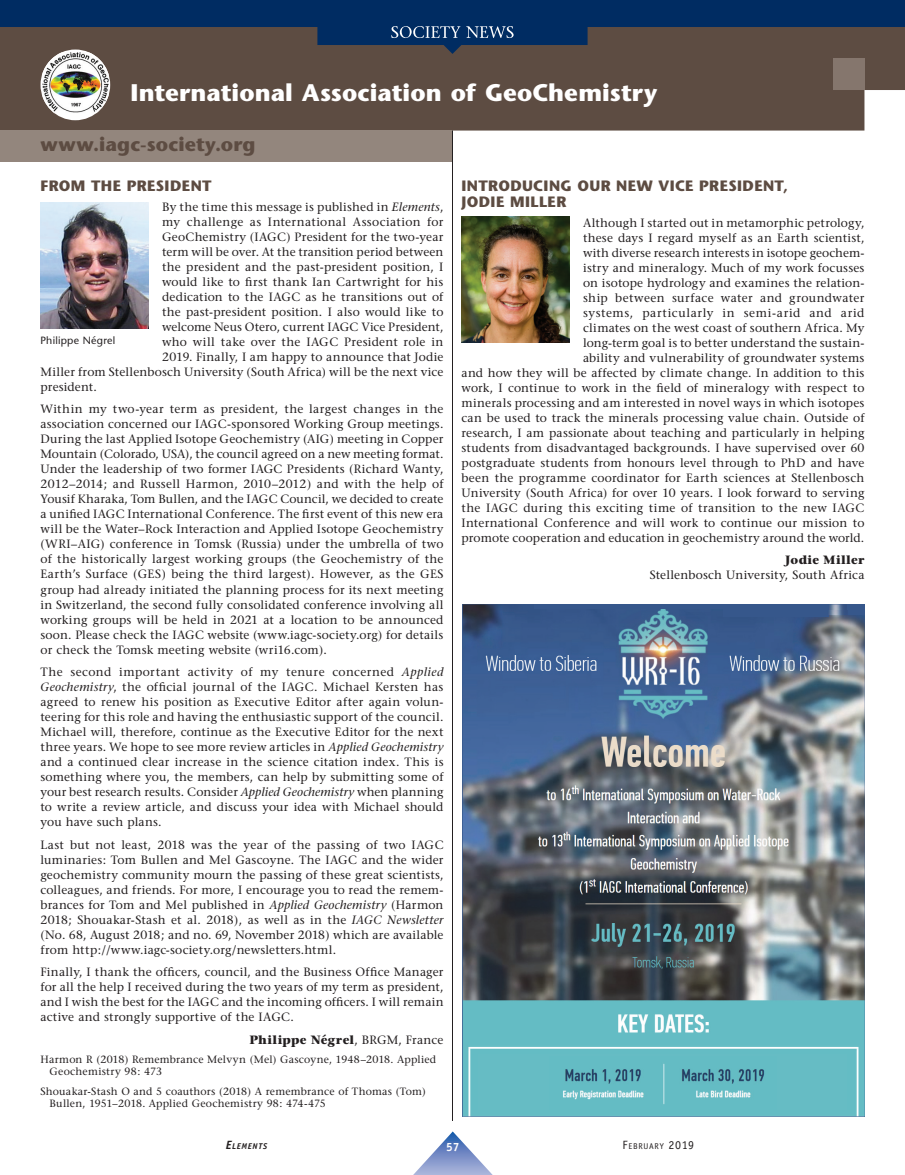
<style>
.page{position:relative;width:905px;height:1175px;background:#fff}
.page>*{position:absolute;margin:0;border:0;box-sizing:border-box;transform-origin:0 0}
.t1{font:700 24px "Stone Sans";color:#fff}
.t2{font:700 19.5px "Stone Sans";letter-spacing:.005em;color:#5d4c42}
.t3{font:700 15px/15.8px "Stone Sans";letter-spacing:.025em;color:#5d4c42}
.t4{font:12px/15px "Stone Serif";letter-spacing:.015em;color:#231f20;text-align:justify}
.t5{font:700 12px "Stone Serif";letter-spacing:.025em;color:#231f20}
.t6{font:700 12px "Officina Sans";color:#fcfcfc}
.t7{font:10.5px/12px "Stone Serif";letter-spacing:.02em;color:#231f20}
.t8{font:10.5px "Stone Sans";letter-spacing:.02em;color:#231f20}
.t9{font:8.4px "Officina Sans";letter-spacing:.08em;color:#231f20}
.t10{font:italic 700 8.4px "Officina Sans";letter-spacing:.08em;color:#231f20}
.s1{font-style:italic}
.s2{font-weight:400}
.s3{font-size:12px}
</style>
<div class="page">
<div style="left:0;top:54px;width:904px;height:76px;background:#5d4c42"></div>
<div style="left:0;top:130px;width:452px;height:32px;background:#93867d"></div>
<div style="left:832px;top:58px;width:32px;height:32px;background:#85766d"></div>
<div style="left:41px;top:49px;width:69px;height:71px;background:#fff;border-radius:50%"></div>
<img style="left:42px;top:54px;width:66px;height:59px">
<hr style="left:452px;top:130px;width:1px;height:990px;background:#231f20">
<img style="left:40px;top:203px;width:108px;height:126px">
<img style="left:461px;top:217px;width:108px;height:126px">
<img style="left:462px;top:604px;width:402px;height:512px">
<hr style="left:534px;top:604px;width:197px;height:4px;background:#36578b">
<div style="left:723px;top:604px;width:73px;height:13px;background:#36578b"></div>
<div style="left:846px;top:604px;width:18px;height:11px;background:#36578b"></div>
<div style="left:790px;top:604px;width:38px;height:13px;background:#36578b"></div>
<img style="left:828px;top:611px;width:18px;height:4px">
<div style="left:478px;top:1055px;width:368px;height:55px;background:#66bcc4"></div>
<img style="left:549px;top:1063px;width:227px;height:50px">
<svg style="left:0;top:0;width:904px;height:54px;background:#263955"></svg>
<svg style="left:414px;top:1131px;width:78px;height:43px"></svg>
<svg style="left:391px;top:26px;width:122px;height:12px"></svg>
<h1 class="t1" style="left:130px;top:78px;width:528px">International Association of GeoChemistry</h1>
<h2 class="t2" style="left:40px;top:133px;width:216px">www.iagc-society.org</h2>
<p class="t3" style="left:40px;top:178px;width:173px">FROM THE PRESIDENT</p>
<p class="t4" style="left:162px;top:199px;width:283px">By the time this message is published in <span class="s1">Elements</span>,</p>
<p class="t4" style="left:162px;top:214px;width:283px">my challenge as International Association for</p>
<p class="t4" style="left:162px;top:229px;width:283px">GeoChemistry (IAGC) President for the two-year</p>
<p class="t4" style="left:162px;top:244px;width:283px">term will be over. At the transition period between</p>
<p class="t4" style="left:162px;top:259px;width:283px">the president and the past-president position, I</p>
<p class="t4" style="left:162px;top:274px;width:283px">would like to first thank Ian Cartwright for his</p>
<p class="t4" style="left:162px;top:289px;width:283px">dedication to the IAGC as he transitions out of</p>
<p class="t4" style="left:162px;top:304px;width:283px">the past-president position. I also would like to</p>
<p class="t4" style="left:162px;top:319px;width:283px">welcome Neus Otero, current IAGC Vice President,</p>
<p class="t4" style="left:162px;top:334px;width:283px">who will take over the IAGC President role in</p>
<p class="t4" style="left:162px;top:349px;width:283px">2019. Finally, I am happy to announce that Jodie</p>
<p class="t4" style="left:40px;top:364px;width:404px">Miller from Stellenbosch University (South Africa) will be the next vice</p>
<p class="t4" style="left:40px;top:379px;width:58px">president.</p>
<p class="t4" style="left:40px;top:402px;width:404px">Within my two-year term as president, the largest changes in the association concerned our IAGC-sponsored Working Group meetings.<br>During the last Applied Isotope Geochemistry (AIG) meeting in Copper Mountain (Colorado, USA), the council agreed on a new meeting format.<br>Under the leadership of two former IAGC Presidents (Richard Wanty, 2012–2014; and Russell Harmon, 2010–2012) and with the help of Yousif Kharaka, Tom Bullen, and the IAGC Council, we decided to create a unified IAGC International Conference. The first event of this new era will be the Water–Rock Interaction and Applied Isotope Geochemistry (WRI–AIG) conference in Tomsk (Russia) under the umbrella of two of the historically largest working groups (the Geochemistry of the Earth’s Surface (GES) being the third largest). However, as the GES group had already initiated the planning process for its next meeting in Switzerland, the second fully consolidated conference involving all working groups will be held in 2021 at a location to be announced soon. Please check the IAGC website (www.iagc-society.org) for details or check the Tomsk meeting website (wri16.com).</p>
<p class="t4" style="left:40px;top:664px;width:404px">The second important activity of my tenure concerned <span class="s1">Applied Geochemistry</span>, the official journal of the IAGC. Michael Kersten has agreed to renew his position as Executive Editor after again volun&shy;teering for this role and having the enthusiastic support of the council.<br>Michael will, therefore, continue as the Executive Editor for the next three years. We hope to see more review articles in <span class="s1">Applied Geochemistry </span>and a continued clear increase in the science citation index. This is something where you, the members, can help by submitting some of your best research results. Consider <span class="s1">Applied Geochemistry</span> when planning to write a review article, and discuss your idea with Michael should you have such plans.</p>
<p class="t4" style="left:40px;top:837px;width:404px">Last but not least, 2018 was the year of the passing of two IAGC luminaries: Tom Bullen and Mel Gascoyne. The IAGC and the wider geochemistry community mourn the passing of these great scientists, colleagues, and friends. For more, I encourage you to read the remem&shy;brances for Tom and Mel published in <span class="s1">Applied Geochemistry</span> (Harmon 2018; Shouakar-Stash et al. 2018), as well as in the <span class="s1">IAGC Newsletter </span>(No. 68, August 2018; and no. 69, November 2018) which are available from http://www.iagc-society.org/newsletters.html.</p>
<p class="t4" style="left:40px;top:964px;width:404px">Finally, I thank the officers, council, and the Business Office Manager for all the help I received during the two years of my term as president, and I wish the best for the IAGC and the incoming officers. I will remain active and strongly supportive of the IAGC.</p>
<p class="t5" style="left:249px;top:1032px;width:195px">Philippe Négrel<span class="s2">, BRGM, France</span></p>
<p class="t7" style="left:49px;top:1053px;width:388px;text-indent:-9px">Harmon R (2018) Remembrance Melvyn (Mel) Gascoyne, 1948–2018. Applied<br>Geochemistry 98: 473</p>
<p class="t7" style="left:49px;top:1085px;width:378px;text-indent:-9px">Shouakar-Stash O and 5 coauthors (2018) A remembrance of Thomas (Tom)<br>Bullen, 1951–2018. Applied Geochemistry 98: 474-475</p>
<p class="t8" style="left:40px;top:334px;width:76px">Philippe Négrel</p>
<p class="t3" style="left:461px;top:178px;width:328px">INTRODUCING OUR NEW VICE PRESIDENT,<br>JODIE MILLER</p>
<p class="t4" style="left:461px;top:215px;width:404px;text-align:right">Although I started out in metamorphic petrology,<br>these days I regard myself as an Earth scientist,<br>with diverse research interests in isotope geochem-<br>istry and mineralogy. Much of my work focusses<br>on isotope hydrology and examines the relation-<br>ship between surface water and groundwater<br>systems, particularly in semi-arid and arid<br>climates on the west coast of southern Africa. My<br>long-term goal is to better understand the sustain-<br>ability and vulnerability of groundwater systems<br>and how they will be affected by climate change. In addition to this work, I continue to work in the field of mineralogy with respect to minerals processing and am interested in novel ways in which isotopes can be used to track the minerals processing value chain. Outside of research, I am passionate about teaching and particularly in helping students from disadvantaged backgrounds. I have supervised over 60 postgraduate students from honours level through to PhD and have been the programme coordinator for Earth sciences at Stellenbosch University (South Africa) for over 10 years. I look forward to serving the IAGC during this exciting time of transition to the new IAGC International Conference and will work to continue our mission to promote cooperation and education in geochemistry around the world.</p>
<p class="t5" style="left:785px;top:552px;width:81px">Jodie Miller</p>
<p class="t4" style="left:649px;top:567px;width:216px">Stellenbosch University, South Africa</p>
<p class="t10" style="left:226px;top:1141px;width:43px"><span class="s3">E</span>LEMENTS</p>
<p class="t6" style="left:446px;top:1139px;width:15px">57</p>
<p class="t9" style="left:622px;top:1141px;width:73px"><span class="s3">F</span>EBRUARY <span class="s3">2019</span></p>
</div>
